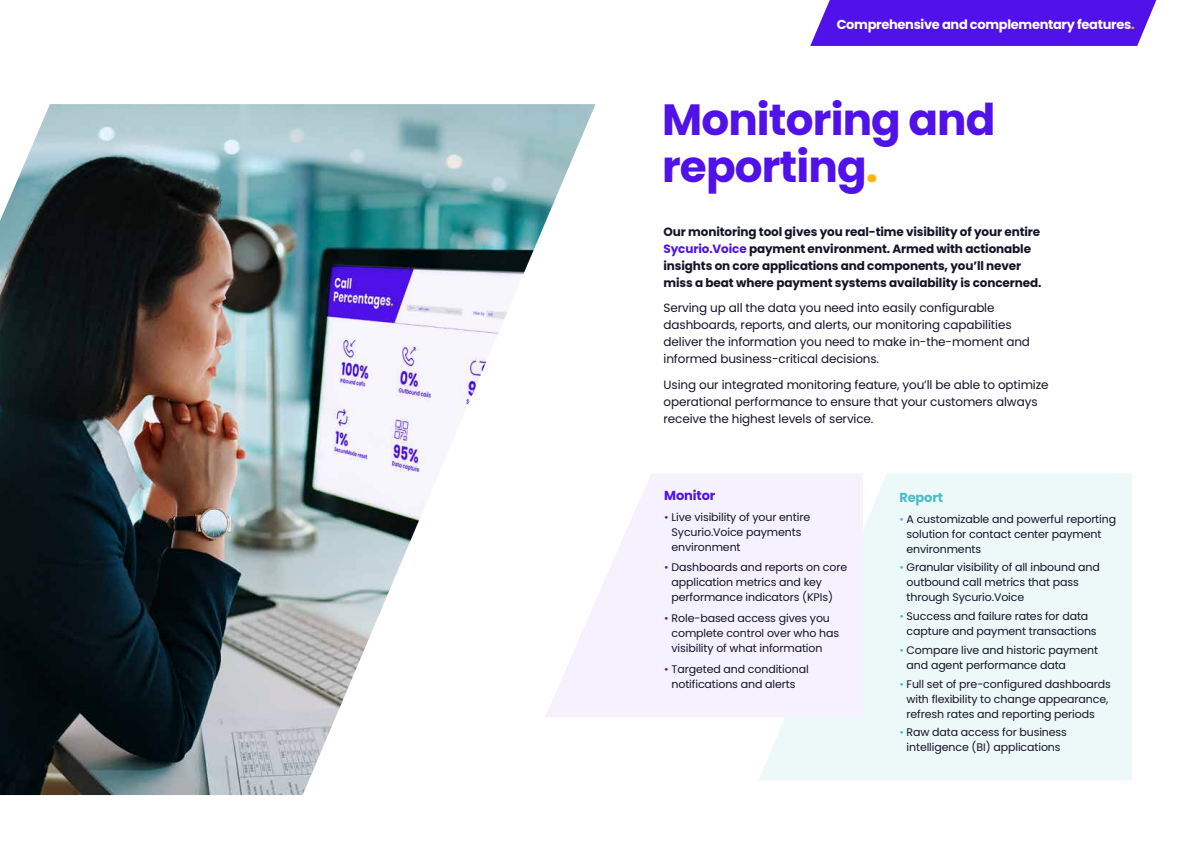
<style>
.page{position:relative;width:1191px;height:842px;background:#fff}
.page>*{position:absolute;margin:0;border:0;box-sizing:border-box;transform-origin:0 0}
.t1{font:700 43.7px/46.6px "Poppins";letter-spacing:-.02em;color:#5012e9}
.t2{font:700 13px "Poppins";letter-spacing:-.025em;color:#fff}
.t3{font:700 13px "Poppins";letter-spacing:-.01em;color:#5012e9}
.t4{font:700 13px "Poppins";letter-spacing:-.01em;color:#4abcc6}
.t5{font:12px/17px "Poppins";letter-spacing:-.01em;color:#131428}
.t6{font:700 12px/17px "Poppins";letter-spacing:-.01em;color:#131428}
.t7{font:11px/15px "Poppins";letter-spacing:-.01em;color:#131428}
.s1{color:#ffb410}
.s2{color:#5012e9}
.s3{color:#4abcc6}
</style>
<div class="page">
<div style="left:759px;top:473px;width:373px;height:307px;background:#edf8f9"></div>
<div style="left:595px;top:473px;width:268px;height:244px;background:#f5f1fe"></div>
<img style="left:0;top:104px;width:595px;height:691px">
<svg style="left:810px;top:0;width:346px;height:46px;background:#591fea"></svg>
<p class="t2" style="left:836px;top:17px;width:299px">Comprehensive and complementary features<span class="s1">.</span></p>
<h1 class="t1" style="left:662px;top:97px;width:335px">Monitoring and reporting<span class="s1">.</span></h1>
<p class="t6" style="left:663px;top:223px;width:379px">Our monitoring tool gives you real-time visibility of your entire <span class="s2">Sycurio.Voice</span> payment environment. Armed with actionable insights on core applications and components, you’ll never miss a beat where payment systems availability is concerned.</p>
<p class="t5" style="left:663px;top:300px;width:368px">Serving up all the data you need into easily configurable dashboards, reports, and alerts, our monitoring capabilities deliver the information you need to make in-the-moment and informed business-critical decisions.</p>
<p class="t5" style="left:663px;top:376px;width:386px">Using our integrated monitoring feature, you’ll be able to optimize operational performance to ensure that your customers always receive the highest levels of service.</p>
<p class="t3" style="left:664px;top:488px;width:53px">Monitor</p>
<p class="t7" style="left:671px;top:509px;width:140px;text-indent:-7px"><span class="s2">•</span> Live visibility of your entire<br>Sycurio.Voice payments environment</p>
<p class="t7" style="left:671px;top:560px;width:177px;text-indent:-7px"><span class="s2">•</span> Dashboards and reports on core application metrics and key performance indicators (KPIs)</p>
<p class="t7" style="left:671px;top:611px;width:169px;text-indent:-7px"><span class="s2">•</span> Role-based access gives you complete control over who has visibility of what information</p>
<p class="t7" style="left:664px;top:661px;width:146px;text-align:center"><span class="s2">•</span> Targeted and conditional notifications and alerts</p>
<p class="t4" style="left:899px;top:490px;width:45px">Report</p>
<p class="t7" style="left:906px;top:511px;width:211px;text-indent:-7px"><span class="s3">•</span> A customizable and powerful reporting solution for contact center payment environments</p>
<p class="t7" style="left:906px;top:560px;width:195px;text-indent:-7px"><span class="s3">•</span> Granular visibility of all inbound and outbound call metrics that pass through Sycurio.Voice</p>
<p class="t7" style="left:906px;top:609px;width:192px;text-indent:-7px"><span class="s3">•</span> Success and failure rates for data capture and payment transactions</p>
<p class="t7" style="left:906px;top:642px;width:193px;text-indent:-7px"><span class="s3">•</span> Compare live and historic payment and agent performance data</p>
<p class="t7" style="left:906px;top:676px;width:206px;text-indent:-7px"><span class="s3">•</span> Full set of pre-configured dashboards with flexibility to change appearance, refresh rates and reporting periods</p>
<p class="t7" style="left:899px;top:725px;width:169px;text-align:center"><span class="s3">•</span> Raw data access for business intelligence (BI) applications</p>
</div>
